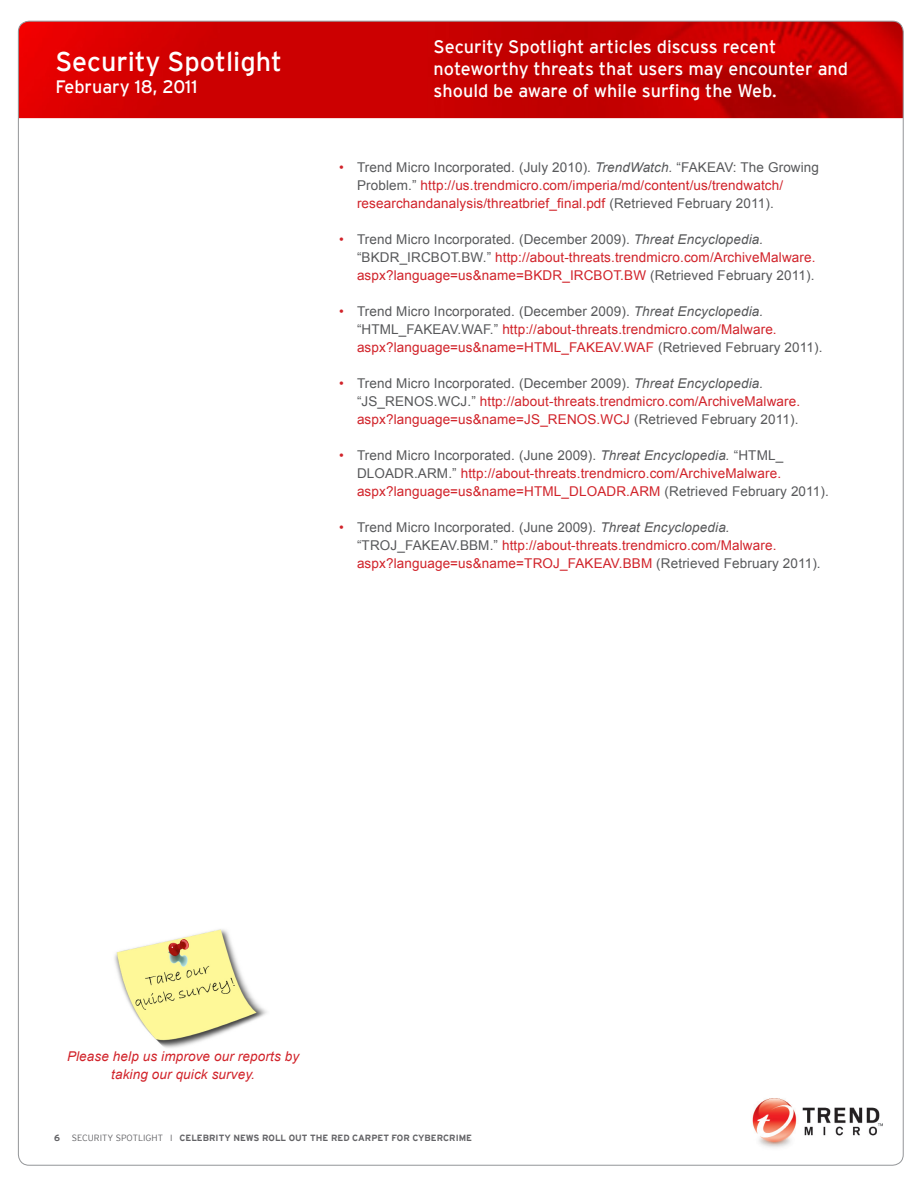
<style>
.page{position:relative;width:918px;height:1188px;background:#fff}
.page>*{position:absolute;margin:0;border:0;box-sizing:border-box;transform-origin:0 0}
.t1{font:27px "Interstate";color:#fff}
.t2{font:18px/21.6px "Interstate";color:#fff}
.bulleted_item_1{font:13.5px/18px "Arial";letter-spacing:.01em;color:#d1232a}
.t3{font:italic 13.5px/18px "Arial";letter-spacing:.01em;color:#d1232a;text-align:center}
.t4{font:700 9px "Interstate";color:#636366}
.s1{color:#57585a}
.s2{font-style:italic;color:#57585a}
.s3{font-weight:300}
</style>
<div class="page">
<img style="left:18px;top:21px;width:884px;height:97px">
<img style="left:752px;top:1098px;width:130px;height:50px">
<img style="left:114px;top:929px;width:153px;height:119px">
<h1 class="t1" style="left:56px;top:47px;width:228px">Security Spotlight</h1>
<h2 class="t2" style="left:56px;top:76px;width:144px">February 18, 2011</h2>
<h2 class="t2" style="left:434px;top:36px;width:416px">Security Spotlight articles discuss recent noteworthy threats that users may encounter and should be aware of while surfing the Web.</h2>
<p class="bulleted_item_1" style="left:357px;top:158px;width:464px;text-indent:-18px">• <span class="s1">Trend Micro Incorporated. (July 2010).</span> <span class="s2">TrendWatch.</span> <span class="s1">“FAKEAV: The Growing<br>Problem.”</span> http://us.trendmicro.com/imperia/md/content/us/trendwatch/ researchandanalysis/threatbrief_final.pdf <span class="s1">(Retrieved February 2011).</span></p>
<p class="bulleted_item_1" style="left:357px;top:230px;width:460px;text-indent:-18px">• <span class="s1">Trend Micro Incorporated. (December 2009).</span> <span class="s2">Threat Encyclopedia. </span><span class="s1">“BKDR_IRCBOT.BW.”</span> http://about-threats.trendmicro.com/ArchiveMalware. aspx?language=us&amp;name=BKDR_IRCBOT.BW <span class="s1">(Retrieved February 2011).</span></p>
<p class="bulleted_item_1" style="left:357px;top:302px;width:467px;text-indent:-18px">• <span class="s1">Trend Micro Incorporated. (December 2009).</span> <span class="s2">Threat Encyclopedia. </span><span class="s1">“HTML_FAKEAV.WAF.”</span> http://about-threats.trendmicro.com/Malware. aspx?language=us&amp;name=HTML_FAKEAV.WAF <span class="s1">(Retrieved February 2011).</span></p>
<p class="bulleted_item_1" style="left:357px;top:374px;width:445px;text-indent:-18px">• <span class="s1">Trend Micro Incorporated. (December 2009).</span> <span class="s2">Threat Encyclopedia. </span><span class="s1">“JS_RENOS.WCJ.”</span> http://about-threats.trendmicro.com/ArchiveMalware. aspx?language=us&amp;name=JS_RENOS.WCJ <span class="s1">(Retrieved February 2011).</span></p>
<p class="bulleted_item_1" style="left:357px;top:446px;width:473px;text-indent:-18px">• <span class="s1">Trend Micro Incorporated. (June 2009).</span> <span class="s2">Threat Encyclopedia.</span> <span class="s1">“HTML_<br>DLOADR.ARM.”</span> http://about-threats.trendmicro.com/ArchiveMalware. aspx?language=us&amp;name=HTML_DLOADR.ARM <span class="s1">(Retrieved February 2011).</span></p>
<p class="bulleted_item_1" style="left:357px;top:518px;width:465px;text-indent:-18px">• <span class="s1">Trend Micro Incorporated. (June 2009).</span> <span class="s2">Threat Encyclopedia. </span><span class="s1">“TROJ_FAKEAV.BBM.”</span> http://about-threats.trendmicro.com/Malware. aspx?language=us&amp;name=TROJ_FAKEAV.BBM <span class="s1">(Retrieved February 2011).</span></p>
<p class="t3" style="left:67px;top:1047px;width:234px">Please help us improve our reports by taking our quick survey.</p>
<p class="t4" style="left:54px;top:1133px;width:7px">6</p>
<p class="t4" style="left:72px;top:1133px;width:402px"><span class="s3">SECURITY SPOTLIGHT I</span> CELEBRITY NEWS ROLL OUT THE RED CARPET FOR CYBERCRIME</p>
</div>
